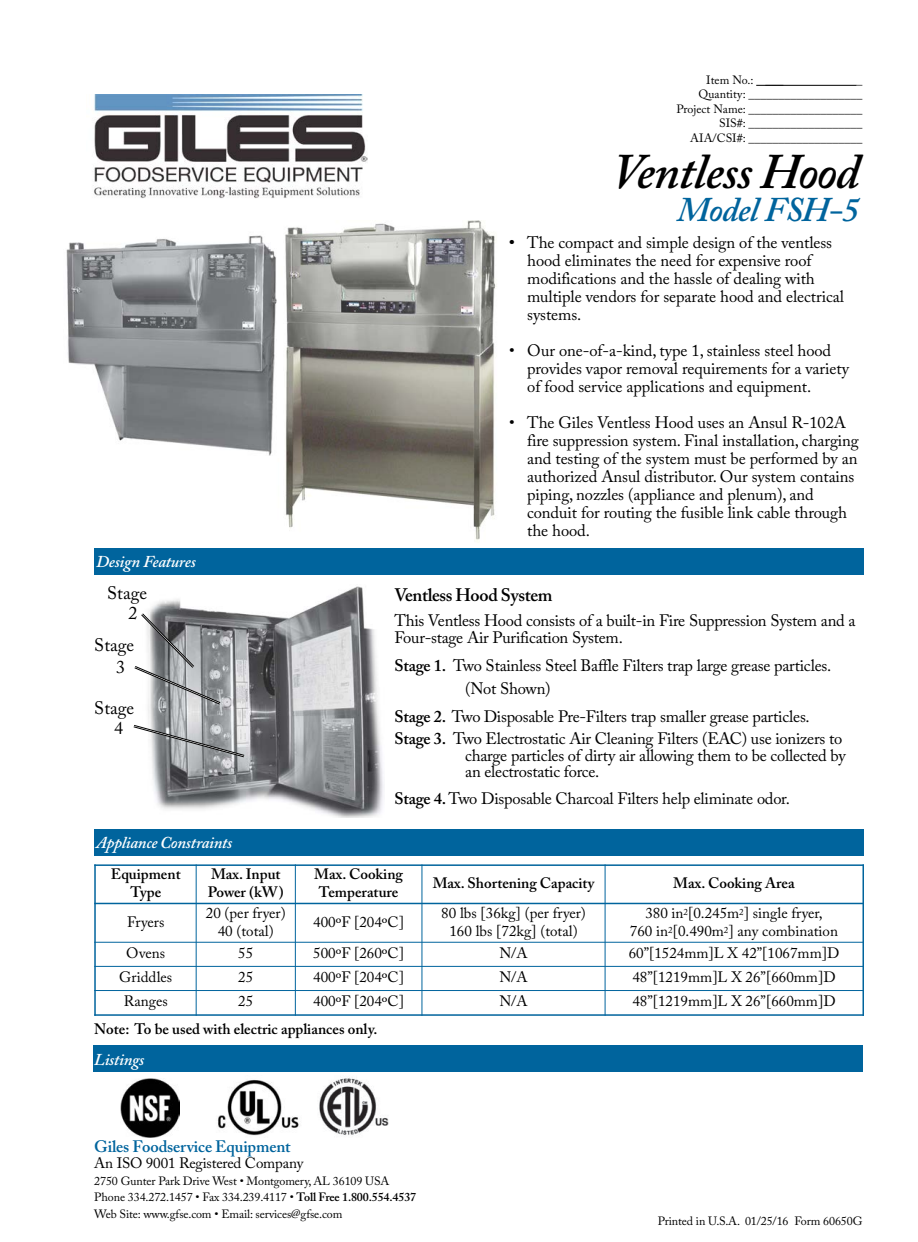
<style>
.page{position:relative;width:918px;height:1242px;background:#fff}
.page>*{position:absolute;margin:0;border:0;box-sizing:border-box;transform-origin:0 0}
.t1{font:italic 600 49.5px "Adobe Caslon Pro";letter-spacing:-.02em;color:#000}
.t2{font:italic 600 34.5px "Adobe Caslon Pro";letter-spacing:-.02em;color:#00649d}
.t3{font:600 18px "Adobe Caslon Pro";letter-spacing:-.02em;color:#000}
.t4{font:18px "Adobe Caslon Pro";color:#000}
.t5{font:16.5px/18px "Adobe Caslon Pro";letter-spacing:-.005em;color:#000}
.t6{font:italic 600 16.5px "Adobe Caslon Pro";letter-spacing:-.015em;color:#fff}
.t7{font:600 16.5px "Adobe Caslon Pro";letter-spacing:-.01em;color:#00649d}
.t8{font:15px/18px "Adobe Caslon Pro";color:#000;text-align:center}
.t9{font:600 15px/18px "Adobe Caslon Pro";color:#000;text-align:center}
.t10{font:12px/14.4px "Adobe Caslon Pro";letter-spacing:-.01em;color:#000}
.s1{font-weight:600}
</style>
<div class="page">
<div style="left:94px;top:548px;width:770px;height:27px;background:#00649d"></div>
<img style="left:148px;top:586px;width:236px;height:231px">
<svg style="left:134px;top:612px;width:88px;height:93px"></svg>
<svg style="left:133px;top:724px;width:113px;height:34px"></svg>
<img style="left:217px;top:1080px;width:82px;height:56px">
<img style="left:120px;top:1078px;width:59px;height:59px">
<div style="left:93px;top:1045px;width:769px;height:27px;background:#00649d"></div>
<hr style="left:756px;top:85px;width:101px;height:1px;background:#000">
<div style="left:94px;top:829px;width:770px;height:27px;background:#00649d"></div>
<hr style="left:94px;top:864px;width:2px;height:152px;background:#00649d">
<hr style="left:196px;top:864px;width:1px;height:152px;background:#00649d">
<hr style="left:295px;top:864px;width:1px;height:152px;background:#00649d">
<hr style="left:422px;top:864px;width:1px;height:152px;background:#00649d">
<hr style="left:605px;top:864px;width:1px;height:152px;background:#00649d">
<hr style="left:862px;top:864px;width:2px;height:152px;background:#00649d">
<hr style="left:94px;top:864px;width:770px;height:2px;background:#00649d">
<hr style="left:94px;top:903px;width:770px;height:1px;background:#00649d">
<hr style="left:94px;top:942px;width:770px;height:1px;background:#00649d">
<hr style="left:94px;top:966px;width:770px;height:1px;background:#00649d">
<hr style="left:94px;top:990px;width:770px;height:1px;background:#00649d">
<hr style="left:94px;top:1014px;width:770px;height:2px;background:#00649d">
<img style="left:319px;top:1077px;width:69px;height:58px">
<img style="left:93px;top:94px;width:275px;height:104px">
<img style="left:285px;top:220px;width:212px;height:322px">
<img style="left:66px;top:235px;width:211px;height:221px">
<p class="t10" style="left:706px;top:74px;width:79px">Item No.: ___</p>
<p class="t10" style="left:677px;top:74px;width:187px;text-align:right">_<br>Quantity: ___________________<br>Project Name: ___________________<br>SIS#: ___________________<br>AIA/CSI#: ___________________</p>
<h1 class="t1" style="left:613px;top:153px;width:248px">Ventless Hood</h1>
<h2 class="t2" style="left:677px;top:197px;width:184px">Model FSH-5</h2>
<p class="t6" style="left:96px;top:556px;width:101px">Design Features</p>
<p class="t4" style="left:107px;top:586px;width:41px">Stage</p>
<p class="t4" style="left:94px;top:639px;width:41px">Stage</p>
<p class="t4" style="left:129px;top:607px;width:10px">2</p>
<p class="t4" style="left:116px;top:660px;width:10px">3</p>
<p class="t4" style="left:94px;top:701px;width:41px">Stage</p>
<p class="t4" style="left:114px;top:721px;width:10px">4</p>
<p class="t5" style="left:527px;top:236px;width:318px;text-indent:-18px"><span class="s1">•</span> The compact and simple design of the ventless hood eliminates the need for expensive roof modifications and the hassle of dealing with multiple vendors for separate hood and electrical systems.</p>
<p class="t5" style="left:527px;top:344px;width:323px;text-indent:-18px">• Our one-of-a-kind, type 1, stainless steel hood provides vapor removal requirements for a variety of food service applications and equipment.</p>
<p class="t5" style="left:527px;top:416px;width:333px;text-indent:-18px">• The Giles Ventless Hood uses an Ansul R-102A fire suppression system. Final installation, charging and testing of the system must be performed by an authorized Ansul distributor. Our system contains piping, nozzles (appliance and plenum), and conduit for routing the fusible link cable through the hood.</p>
<p class="t3" style="left:394px;top:588px;width:160px">Ventless Hood System</p>
<p class="t5" style="left:394px;top:615px;width:463px;line-height:16.5px">This Ventless Hood consists of a built-in Fire Suppression System and a<br>Four-stage Air Purification System.</p>
<p class="t5" style="left:465px;top:656px;width:368px;line-height:22.5px;text-indent:-71px"><span class="s1">Stage 1.</span> Two Stainless Steel Baffle Filters trap large grease particles. (Not Shown)</p>
<p class="t5" style="left:394px;top:707px;width:449px;line-height:22.4px"><span class="s1">Stage 2.</span> Two Disposable Pre-Filters trap smaller grease particles.<br><span class="s1">Stage 3.</span> Two Electrostatic Air Cleaning Filters (EAC) use ionizers to</p>
<p class="t5" style="left:465px;top:749px;width:382px;line-height:16.5px">charge particles of dirty air allowing them to be collected by an electrostatic force.</p>
<p class="t5" style="left:394px;top:792px;width:397px"><span class="s1">Stage 4.</span> Two Disposable Charcoal Filters help eliminate odor.</p>
<p class="t6" style="left:96px;top:837px;width:138px">Appliance Constraints</p>
<p class="t9" style="left:111px;top:867px;width:71px">Equipment<br>Type</p>
<p class="t9" style="left:208px;top:867px;width:78px;text-align:left">Max. Input<br>Power (kW)</p>
<p class="t9" style="left:314px;top:867px;width:90px">Max. Cooking<br>Temperature</p>
<p class="t9" style="left:433px;top:876px;width:163px">Max. Shortening Capacity</p>
<p class="t9" style="left:673px;top:876px;width:123px">Max. Cooking Area</p>
<p class="t8" style="left:127px;top:914px;width:39px">Fryers</p>
<p class="t8" style="left:206px;top:905px;width:81px">20 (per fryer)<br>40 (total)</p>
<p class="t8" style="left:313px;top:914px;width:92px">400ºF [204ºC]</p>
<p class="t8" style="left:441px;top:905px;width:146px">80 lbs [36kg] (per fryer)<br>160 lbs [72kg] (total)</p>
<p class="t8" style="left:630px;top:905px;width:210px">380 in<sup>2</sup>[0.245m<sup>2</sup>] single fryer,<br>760 in<sup>2</sup>[0.490m<sup>2</sup>] any combination</p>
<p class="t8" style="left:126px;top:946px;width:40px">Ovens</p>
<p class="t8" style="left:238px;top:946px;width:16px">55</p>
<p class="t8" style="left:313px;top:946px;width:92px">500ºF [260ºC]</p>
<p class="t8" style="left:499px;top:946px;width:30px">N/A</p>
<p class="t8" style="left:629px;top:946px;width:212px">60”[1524mm]L X 42”[1067mm]D</p>
<p class="t8" style="left:119px;top:970px;width:55px">Griddles</p>
<p class="t8" style="left:238px;top:970px;width:16px">25</p>
<p class="t8" style="left:313px;top:970px;width:92px">400ºF [204ºC]</p>
<p class="t8" style="left:499px;top:970px;width:30px">N/A</p>
<p class="t8" style="left:632px;top:970px;width:205px">48”[1219mm]L X 26”[660mm]D</p>
<p class="t8" style="left:124px;top:994px;width:45px">Ranges</p>
<p class="t8" style="left:238px;top:994px;width:16px">25</p>
<p class="t8" style="left:313px;top:994px;width:92px">400ºF [204ºC]</p>
<p class="t8" style="left:499px;top:994px;width:30px">N/A</p>
<p class="t8" style="left:632px;top:994px;width:205px">48”[1219mm]L X 26”[660mm]D</p>
<p class="t9" style="left:94px;top:1022px;width:285px">Note: To be used with electric appliances only.</p>
<p class="t6" style="left:94px;top:1053px;width:52px">Listings</p>
<p class="t7" style="left:94px;top:1140px;width:198px">Giles Foodservice Equipment</p>
<p class="t8" style="left:94px;top:1156px;width:211px">An ISO 9001 Registered Company</p>
<p class="t10" style="left:94px;top:1174px;width:323px;line-height:16.5px">2750 Gunter Park Drive West • Montgomery, AL 36109 USA<br>Phone 334.272.1457 • Fax 334.239.4117 • <span class="s1">Toll Free 1.800.554.4537<br></span>Web Site: www.gfse.com • Email: services@gfse.com</p>
<p class="t10" style="left:658px;top:1216px;width:206px">Printed in U.S.A. 01/25/16 Form 60650G</p>
</div>
